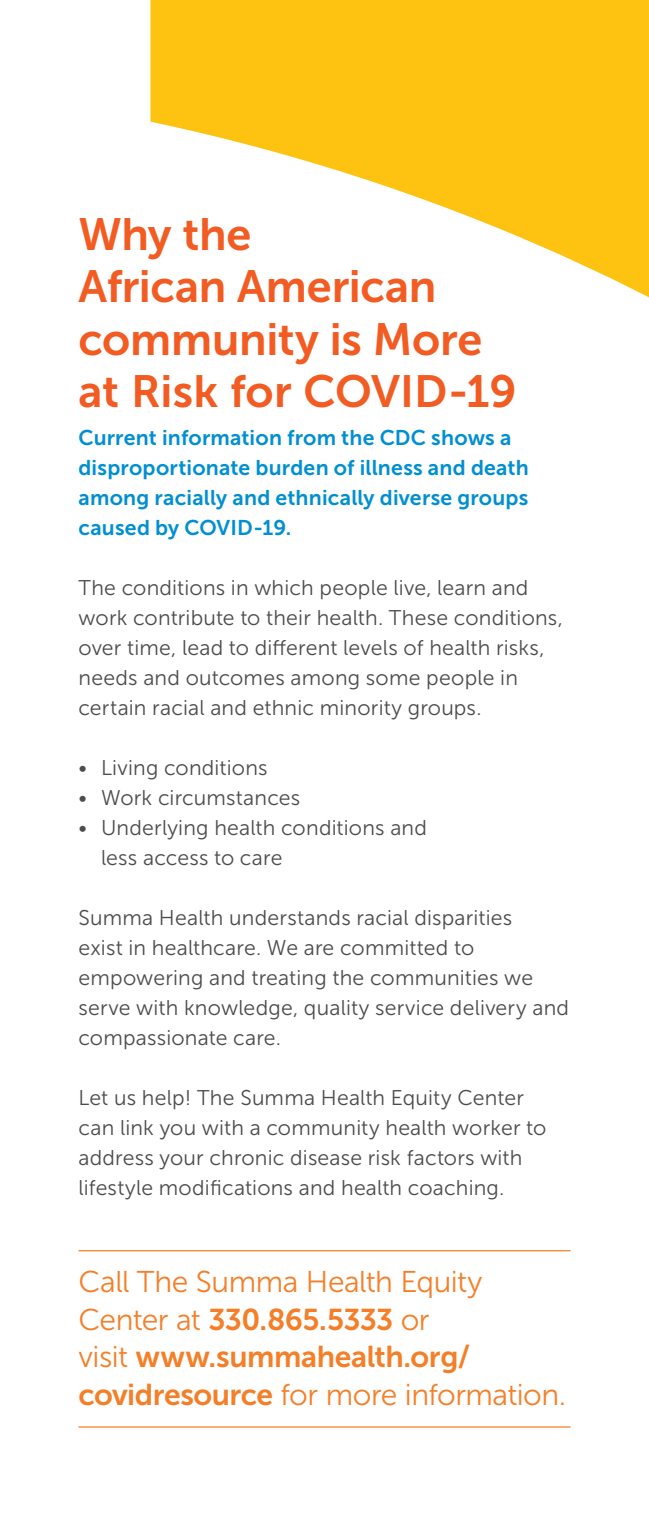
<style>
.page{position:relative;width:649px;height:1530px;background:#fff}
.page>*{position:absolute;margin:0;border:0;box-sizing:border-box;transform-origin:0 0}
.t1{font:45px/52.5px "Museo Sans 700";letter-spacing:-.005em;color:#f25b21}
.t2{font:30px "Museo Sans 300";letter-spacing:-.015em;color:#f47f28}
.t3{font:30px/37.5px "Museo Sans 700";letter-spacing:-.015em;color:#f47f28}
.t4{font:21.25px/30px "Museo Sans 300";letter-spacing:.01em;color:#4b4c4d}
.t5{font:21.25px/30px "Museo Sans 700";letter-spacing:.01em;color:#008fd2}
.s1{font-family:"Museo Sans 300"}
.s2{font-family:"Museo Sans 700"}
</style>
<div class="page">
<svg style="left:150px;top:0;width:499px;height:298px;fill:#fec210"></svg>
<hr style="left:78px;top:1250px;width:492px;height:1px;background:#f47f28">
<hr style="left:78px;top:1426px;width:492px;height:2px;background:#f47f28">
<h1 class="t1" style="left:78px;top:208px;width:439px">Why the<br>African American community is More at Risk for COVID-19</h1>
<p class="t5" style="left:78px;top:422px;width:452px">Current information from the CDC shows a disproportionate burden of illness and death among racially and ethnically diverse groups caused by COVID-19.</p>
<p class="t4" style="left:78px;top:572px;width:486px">The conditions in which people live, learn and work contribute to their health. These conditions, over time, lead to different levels of health risks, needs and outcomes among some people in certain racial and ethnic minority groups.</p>
<p class="t4" style="left:78px;top:752px;width:191px">• Living conditions</p>
<p class="t4" style="left:78px;top:782px;width:223px">• Work circumstances</p>
<p class="t4" style="left:101px;top:812px;width:327px;text-indent:-23px">• Underlying health conditions and less access to care</p>
<p class="t4" style="left:78px;top:902px;width:492px">Summa Health understands racial disparities<br>exist in healthcare. We are committed to empowering and treating the communities we serve with knowledge, quality service delivery and compassionate care.</p>
<p class="t4" style="left:78px;top:1082px;width:469px">Let us help! The Summa Health Equity Center can link you with a community health worker to address your chronic disease risk factors with lifestyle modifications and health coaching.</p>
<h2 class="t2" style="left:78px;top:1266px;width:405px">Call The Summa Health Equity</h2>
<h2 class="t3" style="left:78px;top:1300px;width:393px"><span class="s1">Center at</span> 330.865.5333 <span class="s1">or visit</span> www.summahealth.org/</h2>
<h2 class="t2" style="left:78px;top:1378px;width:489px"><span class="s2">covidresource</span> for more information.</h2>
</div>
